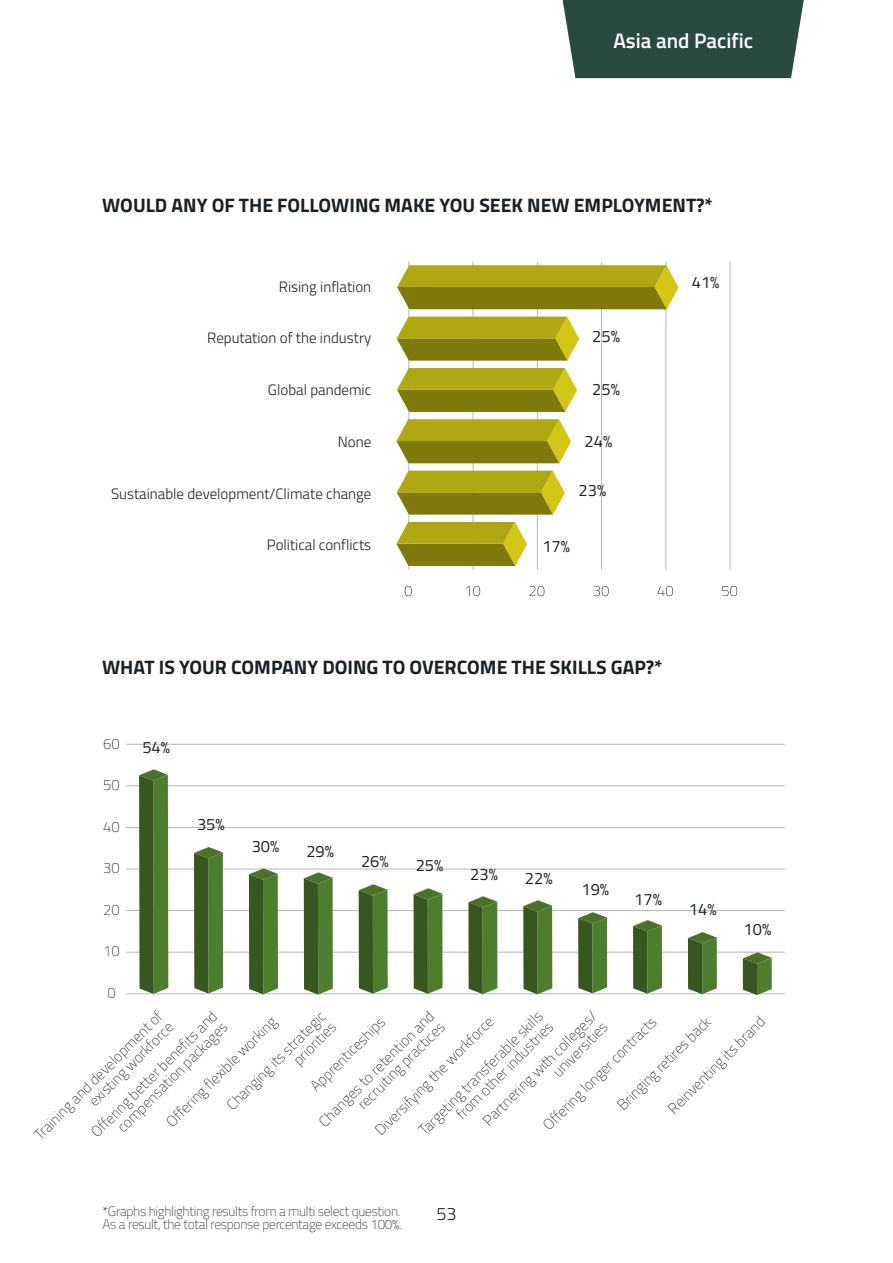
<style>
.page{position:relative;width:893px;height:1263px;background:#fff}
.page>*{position:absolute;margin:0;border:0;box-sizing:border-box;transform-origin:0 0}
.t1{font:600 21px "Titillium Web";color:#fff}
.t2{font:700 19.5px "Titillium Web";color:#1b2025}
.t3{font:300 18px "Titillium Web";color:#1b2025}
.t4{font:16.5px "Titillium Web";color:#1b2025}
.t5{font:200 15px/15px "Titillium Web";color:#1b2025;text-align:right}
.t6{font:300 15px "Titillium Web";color:#1b2025}
.t7{font:200 15px "Titillium Web";color:#1c2126}
.t8{font:200 13.5px "Titillium Web";letter-spacing:-.02em;color:#1b2025}
</style>
<div class="page">
<hr style="left:408px;top:262px;width:1px;height:308px;background:#b5b8ba">
<hr style="left:473px;top:262px;width:1px;height:308px;background:#b5b8ba">
<hr style="left:537px;top:262px;width:1px;height:308px;background:#b5b8ba">
<hr style="left:601px;top:262px;width:1px;height:308px;background:#b5b8ba">
<hr style="left:665px;top:262px;width:1px;height:308px;background:#b5b8ba">
<hr style="left:730px;top:262px;width:1px;height:308px;background:#b5b8ba">
<svg style="left:397px;top:265px;width:281px;height:44px;background:#9f981b"></svg>
<svg style="left:397px;top:317px;width:182px;height:44px;background:#a39c21"></svg>
<svg style="left:397px;top:368px;width:180px;height:44px;background:#a29c20"></svg>
<svg style="left:396px;top:419px;width:175px;height:44px;background:#a39d22"></svg>
<svg style="left:397px;top:471px;width:168px;height:44px;background:#a49d23"></svg>
<svg style="left:396px;top:522px;width:131px;height:44px;background:#a7a027"></svg>
<div style="left:563px;top:0;width:241px;height:78px;background:#284a41"></div>
<hr style="left:126px;top:993px;width:659px;height:1px;background:#b5b8ba">
<hr style="left:126px;top:952px;width:659px;height:1px;background:#b5b8ba">
<hr style="left:126px;top:910px;width:659px;height:1px;background:#b5b8ba">
<hr style="left:126px;top:869px;width:659px;height:1px;background:#b5b8ba">
<hr style="left:126px;top:827px;width:659px;height:1px;background:#b5b8ba">
<hr style="left:126px;top:785px;width:659px;height:1px;background:#b5b8ba">
<hr style="left:126px;top:744px;width:659px;height:1px;background:#b5b8ba">
<svg style="left:139px;top:769px;width:29px;height:225px;background:#4b7030"></svg>
<svg style="left:194px;top:847px;width:29px;height:146px;background:#4c7131"></svg>
<svg style="left:249px;top:868px;width:29px;height:126px;background:#4c7232"></svg>
<svg style="left:304px;top:872px;width:29px;height:122px;background:#4d7232"></svg>
<svg style="left:359px;top:884px;width:29px;height:109px;background:#4f7434"></svg>
<svg style="left:414px;top:888px;width:29px;height:106px;background:#517637"></svg>
<svg style="left:468px;top:896px;width:29px;height:98px;background:#527638"></svg>
<svg style="left:523px;top:900px;width:29px;height:94px;background:#517637"></svg>
<svg style="left:578px;top:912px;width:29px;height:81px;background:#537739"></svg>
<svg style="left:633px;top:920px;width:29px;height:74px;background:#54783a"></svg>
<svg style="left:688px;top:932px;width:29px;height:62px;background:#55793c"></svg>
<svg style="left:743px;top:952px;width:29px;height:43px"></svg>
<svg style="left:405px;top:586px;width:7px;height:10px"></svg>
<svg style="left:466px;top:586px;width:14px;height:10px"></svg>
<svg style="left:529px;top:586px;width:15px;height:10px"></svg>
<svg style="left:594px;top:586px;width:15px;height:10px"></svg>
<svg style="left:657px;top:586px;width:16px;height:10px"></svg>
<svg style="left:722px;top:586px;width:15px;height:10px"></svg>
<h1 class="t1" style="left:613px;top:24px;width:141px">Asia and Pacific</h1>
<h2 class="t2" style="left:102px;top:190px;width:612px">WOULD ANY OF THE FOLLOWING MAKE YOU SEEK NEW EMPLOYMENT?*</h2>
<p class="t6" style="left:279px;top:275px;width:94px">Rising inflation</p>
<p class="t6" style="left:207px;top:327px;width:165px">Reputation of the industry</p>
<p class="t6" style="left:268px;top:379px;width:105px">Global pandemic</p>
<p class="t6" style="left:338px;top:431px;width:35px">None</p>
<p class="t6" style="left:111px;top:483px;width:262px">Sustainable development/Climate change</p>
<p class="t6" style="left:267px;top:534px;width:106px">Political conflicts</p>
<p class="t4" style="left:592px;top:324px;width:29px">25%</p>
<p class="t4" style="left:592px;top:377px;width:29px">25%</p>
<p class="t4" style="left:585px;top:429px;width:29px">24%</p>
<p class="t4" style="left:579px;top:479px;width:29px">23%</p>
<p class="t4" style="left:542px;top:534px;width:29px">17%</p>
<p class="t4" style="left:692px;top:270px;width:29px">41%</p>
<h2 class="t2" style="left:102px;top:652px;width:562px">WHAT IS YOUR COMPANY DOING TO OVERCOME THE SKILLS GAP?*</h2>
<p class="t7" style="left:103px;top:733px;width:18px">60</p>
<p class="t7" style="left:103px;top:774px;width:18px">50</p>
<p class="t7" style="left:103px;top:816px;width:18px">40</p>
<p class="t7" style="left:103px;top:857px;width:18px">30</p>
<p class="t7" style="left:103px;top:899px;width:18px">20</p>
<p class="t7" style="left:103px;top:940px;width:18px">10</p>
<p class="t7" style="left:107px;top:982px;width:10px">0</p>
<p class="t4" style="left:142px;top:735px;width:29px">54%</p>
<p class="t4" style="left:197px;top:812px;width:29px">35%</p>
<p class="t4" style="left:252px;top:834px;width:29px">30%</p>
<p class="t4" style="left:306px;top:839px;width:29px">29%</p>
<p class="t4" style="left:361px;top:849px;width:29px">26%</p>
<p class="t4" style="left:416px;top:853px;width:29px">25%</p>
<p class="t4" style="left:470px;top:862px;width:29px">23%</p>
<p class="t4" style="left:525px;top:866px;width:29px">22%</p>
<p class="t4" style="left:581px;top:877px;width:29px">19%</p>
<p class="t4" style="left:634px;top:887px;width:29px">17%</p>
<p class="t4" style="left:689px;top:897px;width:29px">14%</p>
<p class="t4" style="left:743px;top:917px;width:29px">10%</p>
<p class="t5" style="left:31px;top:1131px;width:176px;rotate:-45deg">Training and development of existing workforce</p>
<p class="t5" style="left:460px;top:1097px;width:156px;line-height:23.4px;text-align:left;text-indent:-14px;rotate:-45deg">from other industries<br>Partnering with colleges/</p>
<p class="t5" style="left:88px;top:1129px;width:173px;rotate:-45deg">Offering better benefits and compensation packages</p>
<p class="t5" style="left:316px;top:1118px;width:157px;rotate:-45deg">Changes to retention and</p>
<p class="t5" style="left:196px;top:1074px;width:134px;line-height:30.9px;text-align:left;text-indent:-54px;rotate:-45deg">Offering flexible working<br>Changing its strategic</p>
<p class="t5" style="left:415px;top:1127px;width:170px;rotate:-45deg">Targeting transferable skills</p>
<p class="t5" style="left:614px;top:1101px;width:127px;rotate:-45deg">Bringing retires back</p>
<p class="t5" style="left:665px;top:1105px;width:132px;rotate:-45deg">Reinventing its brand</p>
<p class="t5" style="left:512px;top:1094px;width:155px;line-height:30.9px;text-align:center;rotate:-45deg">universities<br>Offering longer contracts</p>
<p class="t5" style="left:307px;top:1083px;width:100px;rotate:-45deg">Apprenticeships</p>
<p class="t5" style="left:372px;top:1127px;width:162px;rotate:-45deg">Diversifying the workforce</p>
<p class="t5" style="left:290px;top:1056px;width:55px;rotate:-45deg">priorities</p>
<p class="t5" style="left:354px;top:1101px;width:118px;rotate:-45deg">recruiting practices</p>
<p class="t8" style="left:103px;top:1201px;width:299px">*Graphs highlighting results from a multi select question.</p>
<p class="t3" style="left:436px;top:1200px;width:22px">53</p>
<p class="t8" style="left:103px;top:1215px;width:301px">As a result, the total response percentage exceeds 100%.</p>
</div>
